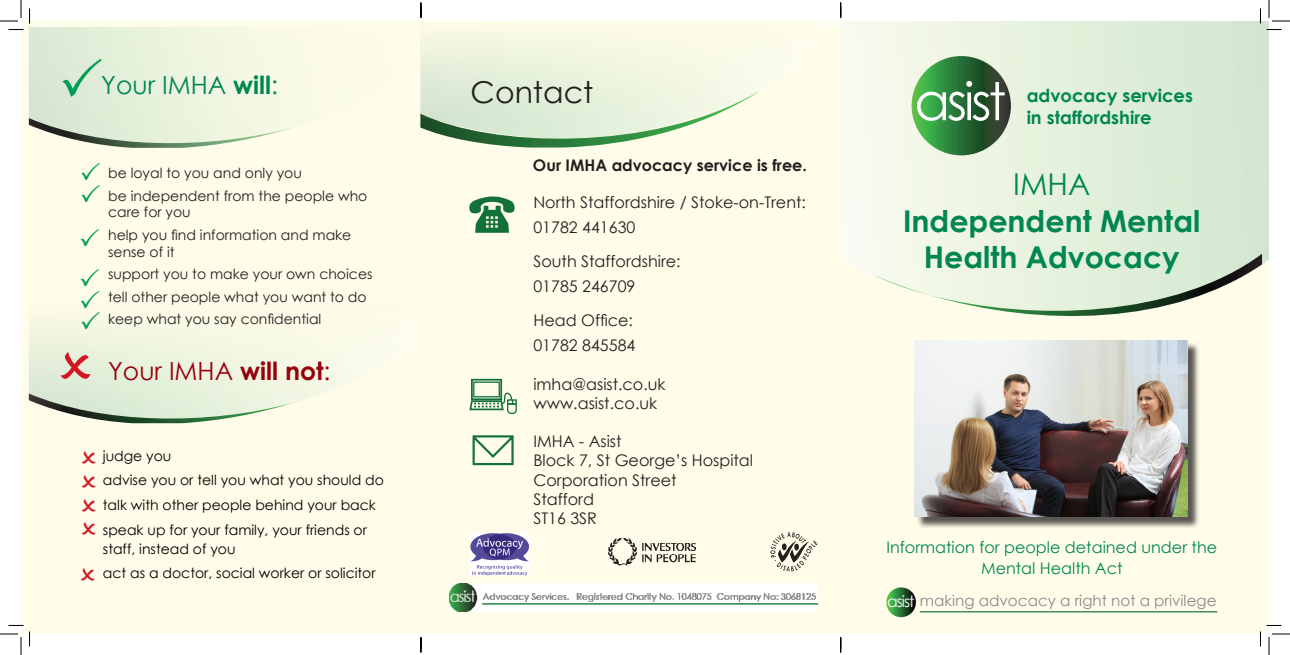
<style>
.page{position:relative;width:1290px;height:655px;background:#fff}
.page>*{position:absolute;margin:0;border:0;box-sizing:border-box;transform-origin:0 0}
.t1{font:52.3px "Century Gothic";letter-spacing:-.06em;color:#fff}
.t2{font:700 30px/36px "Century Gothic";color:#008651;text-align:center}
.t3{font:30px "Century Gothic";color:#231f20}
.t4{font:30px "Century Gothic";color:#008651}
.t5{font:25px "Century Gothic";color:#98000a}
.t6{font:25px "Century Gothic";color:#008651}
.t7{font:700 18px "Century Gothic";color:#008651}
.t8{font:16px "Century Gothic";color:#231f20}
.t9{font:16px/21.6px "Century Gothic";color:#008651;text-align:center}
.t10{font:700 16px "Century Gothic";color:#231f20}
.t11{font:15.2px "Century Gothic";color:#898a8b}
.t12{font:14px/16.8px "Century Gothic";color:#231f20}
.t13{font:14px/19px "Century Gothic";color:#000}
.s1{font-weight:700}
.s2{font-size:15.7px;color:#fff}
</style>
<div class="page">
<div style="left:21px;top:21px;width:437px;height:612px;background:#fffde9"></div>
<div style="left:412px;top:21px;width:437px;height:612px;background:#fffde9"></div>
<div style="left:832px;top:21px;width:436px;height:612px;background:#fffde9"></div>
<svg style="left:818px;top:21px;width:450px;height:244px"></svg>
<svg style="left:872px;top:248px;width:396px;height:69px"></svg>
<div style="left:706px;top:27px;width:134px;height:239px;background:#fffde9"></div>
<svg style="left:911px;top:56px;width:99px;height:99px;background:#2f7538"></svg>
<svg style="left:886px;top:587px;width:29px;height:30px"></svg>
<hr style="left:919px;top:611px;width:298px;height:1px;background:#127039">
<svg style="left:449px;top:22px;width:382px;height:70px"></svg>
<svg style="left:449px;top:92px;width:309px;height:56px"></svg>
<img style="left:608px;top:538px;width:87px;height:27px">
<img style="left:770px;top:532px;width:48px;height:39px">
<svg style="left:469px;top:378px;width:48px;height:36px"></svg>
<svg style="left:472px;top:435px;width:42px;height:31px"></svg>
<img style="left:470px;top:533px;width:58px;height:42px">
<svg style="left:469px;top:196px;width:46px;height:37px"></svg>
<img style="left:449px;top:583px;width:368px;height:28px">
<svg style="left:29px;top:325px;width:300px;height:77px"></svg>
<svg style="left:29px;top:393px;width:266px;height:31px"></svg>
<svg style="left:29px;top:27px;width:420px;height:110px"></svg>
<svg style="left:29px;top:118px;width:266px;height:30px"></svg>
<div style="left:915px;top:342px;width:284px;height:186px;background:#231f20;opacity:.75"></div>
<img style="left:914px;top:340px;width:273px;height:176px">
<svg style="left:0;top:0;width:30px;height:30px"></svg>
<svg style="left:0;top:625px;width:30px;height:29px"></svg>
<svg style="left:1259px;top:0;width:30px;height:30px"></svg>
<svg style="left:1259px;top:624px;width:30px;height:30px"></svg>
<svg style="left:420px;top:3px;width:2px;height:15px"></svg>
<svg style="left:420px;top:637px;width:2px;height:15px"></svg>
<svg style="left:840px;top:3px;width:1px;height:15px"></svg>
<svg style="left:840px;top:637px;width:1px;height:15px"></svg>
<svg style="left:60px;top:351px;width:31px;height:28px"></svg>
<div style="left:62px;top:58px;width:40px;height:39px;background:#deebd6"></div>
<svg style="left:81px;top:325px;width:19px;height:4px"></svg>
<p class="t6" style="left:101px;top:67px;width:178px">Your IMHA <span class="s1">will</span>:</p>
<p class="t12" style="left:108px;top:164px;width:195px">be loyal to you and only you</p>
<p class="t12" style="left:108px;top:187px;width:261px">be independent from the people who</p>
<p class="t12" style="left:108px;top:203px;width:84px">care for you</p>
<p class="t12" style="left:108px;top:226px;width:245px">help you find information and make sense of it</p>
<p class="t12" style="left:108px;top:265px;width:266px">support you to make your own choices</p>
<p class="t12" style="left:108px;top:288px;width:260px">tell other people what you want to do</p>
<p class="t12" style="left:108px;top:310px;width:215px">keep what you say confidential</p>
<p class="t5" style="left:108px;top:353px;width:224px">Your IMHA <span class="s1">will not</span>:</p>
<p class="t13" style="left:103px;top:445px;width:70px">judge you</p>
<p class="t13" style="left:103px;top:470px;width:282px">advise you or tell you what you should do</p>
<p class="t13" style="left:103px;top:495px;width:274px">talk with other people behind your back</p>
<p class="t13" style="left:103px;top:519px;width:265px">speak up for your family, your friends or staff, instead of you</p>
<p class="t13" style="left:103px;top:563px;width:274px">act as a doctor, social worker or solicitor</p>
<p class="t3" style="left:470px;top:71px;width:124px">Contact</p>
<p class="t10" style="left:533px;top:152px;width:275px">Our IMHA advocacy service is free.</p>
<p class="t8" style="left:533px;top:190px;width:274px">North Staffordshire / Stoke-on-Trent:</p>
<p class="t8" style="left:533px;top:215px;width:103px">01782 441630</p>
<p class="t8" style="left:533px;top:250px;width:149px">South Staffordshire:</p>
<p class="t8" style="left:533px;top:275px;width:103px">01785 246709</p>
<p class="t8" style="left:533px;top:309px;width:101px">Head Office:</p>
<p class="t8" style="left:533px;top:334px;width:103px">01782 845584</p>
<p class="t8" style="left:533px;top:372px;width:134px">imha@asist.co.uk</p>
<p class="t8" style="left:533px;top:391px;width:125px">www.asist.co.uk</p>
<p class="t8" style="left:533px;top:430px;width:90px">IMHA - Asist</p>
<p class="t8" style="left:533px;top:449px;width:221px">Block 7, St George’s Hospital</p>
<p class="t8" style="left:533px;top:468px;width:145px">Corporation Street</p>
<p class="t8" style="left:533px;top:487px;width:62px">Stafford</p>
<p class="t8" style="left:533px;top:507px;width:65px">ST16 3SR</p>
<h1 class="t1" style="left:914px;top:65px;width:93px">asist</h1>
<p class="t7" style="left:1026px;top:82px;width:168px">advocacy services</p>
<p class="t7" style="left:1026px;top:103px;width:126px">in staffordshire</p>
<p class="t4" style="left:1013px;top:163px;width:79px">IMHA</p>
<p class="t2" style="left:903px;top:201px;width:298px">Independent Mental<br>Health Advocacy</p>
<p class="t9" style="left:886px;top:535px;width:332px">Information for people detained under the<br>Mental Health Act</p>
<p class="t11" style="left:887px;top:590px;width:331px"><span class="s2">asist</span> making advocacy a right not a privilege</p>
</div>
